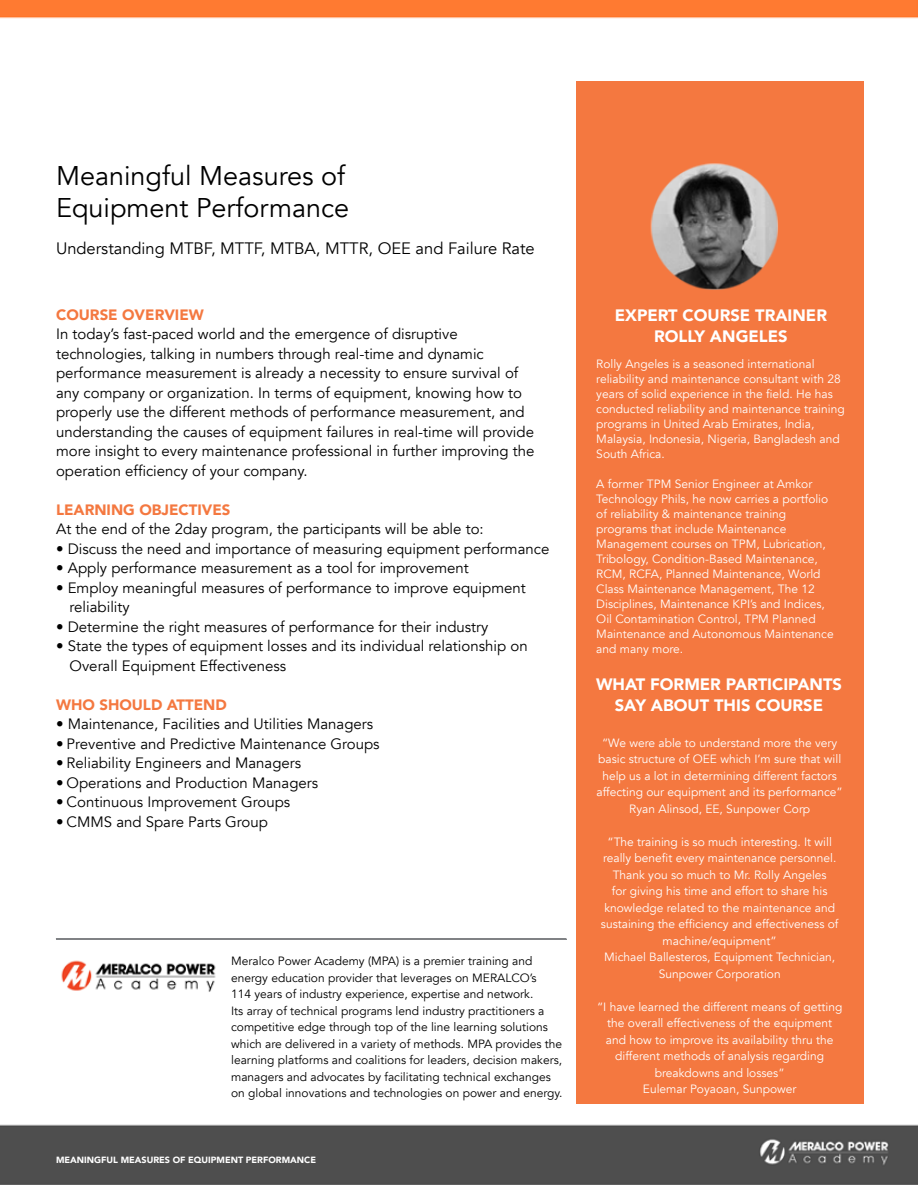
<style>
.page{position:relative;width:918px;height:1188px;background:#fff}
.page>*{position:absolute;margin:0;border:0;box-sizing:border-box;transform-origin:0 0}
.t1{font:27px "Avenir";color:#000}
.t2{font:900 16.5px "Avenir";color:#fff}
.t3{font:16.5px "Avenir";color:#000}
.t4{font:15px/19.5px "Avenir";color:#000}
.t5{font:900 15px "Avenir";color:#f47840}
.t6{font:12px/15px "Avenir";color:#fff;text-align:center}
.t7{font:12px/16.5px "Avenir";color:#000}
.t8{font:900 9px "Avenir";color:#fff}
</style>
<div class="page">
<img style="left:0;top:0;width:918px;height:1184px">
<div style="left:576px;top:81px;width:288px;height:1022px;background:#f47840"></div>
<img style="left:54px;top:953px;width:168px;height:43px">
<svg style="left:56px;top:939px;width:511px;height:1px"></svg>
<img style="left:650px;top:163px;width:128px;height:127px">
<p class="t1" style="left:56px;top:159px;width:291px">Meaningful Measures of</p>
<p class="t1" style="left:56px;top:192px;width:294px">Equipment Performance</p>
<p class="t3" style="left:56px;top:239px;width:480px">Understanding MTBF, MTTF, MTBA, MTTR, OEE and Failure Rate</p>
<p class="t5" style="left:56px;top:301px;width:149px">COURSE OVERVIEW</p>
<p class="t4" style="left:56px;top:324px;width:480px">In today’s fast-paced world and the emergence of disruptive technologies, talking in numbers through real-time and dynamic performance measurement is already a necessity to ensure survival of any company or organization. In terms of equipment, knowing how to properly use the different methods of performance measurement, and understanding the causes of equipment failures in real-time will provide more insight to every maintenance professional in further improving the operation efficiency of your company.</p>
<p class="t5" style="left:56px;top:496px;width:176px">LEARNING OBJECTIVES</p>
<p class="t4" style="left:56px;top:519px;width:429px">At the end of the 2day program, the participants will be able to:</p>
<p class="t4" style="left:56px;top:539px;width:495px">• Discuss the need and importance of measuring equipment performance</p>
<p class="t4" style="left:56px;top:558px;width:414px">• Apply performance measurement as a tool for improvement</p>
<p class="t4" style="left:70px;top:578px;width:458px;text-indent:-14px">• Employ meaningful measures of performance to improve equipment reliability</p>
<p class="t4" style="left:56px;top:617px;width:434px">• Determine the right measures of performance for their industry</p>
<p class="t4" style="left:70px;top:636px;width:460px;text-indent:-14px">• State the types of equipment losses and its individual relationship on<br>Overall Equipment Effectiveness</p>
<p class="t5" style="left:56px;top:691px;width:172px">WHO SHOULD ATTEND</p>
<p class="t4" style="left:56px;top:714px;width:319px">• Maintenance, Facilities and Utilities Managers</p>
<p class="t4" style="left:56px;top:734px;width:325px">• Preventive and Predictive Maintenance Groups</p>
<p class="t4" style="left:56px;top:753px;width:247px">• Reliability Engineers and Managers</p>
<p class="t4" style="left:56px;top:773px;width:264px">• Operations and Production Managers</p>
<p class="t4" style="left:56px;top:792px;width:236px">• Continuous Improvement Groups</p>
<p class="t4" style="left:56px;top:812px;width:213px">• CMMS and Spare Parts Group</p>
<p class="t7" style="left:231px;top:953px;width:333px">Meralco Power Academy (MPA) is a premier training and energy education provider that leverages on MERALCO’s<br>114 years of industry experience, expertise and network.<br>Its array of technical programs lend industry practitioners a competitive edge through top of the line learning solutions which are delivered in a variety of methods. MPA provides the learning platforms and coalitions for leaders, decision makers, managers and advocates by facilitating technical exchanges on global innovations and technologies on power and energy.</p>
<p class="t8" style="left:56px;top:1152px;width:262px">MEANINGFUL MEASURES OF EQUIPMENT PERFORMANCE</p>
<p class="t2" style="left:615px;top:301px;width:214px">EXPERT COURSE TRAINER</p>
<p class="t2" style="left:654px;top:322px;width:135px">ROLLY ANGELES</p>
<p class="t6" style="left:596px;top:357px;width:250px;text-align:left">Rolly Angeles is a seasoned international reliability and maintenance consultant with 28 years of solid experience in the field. He has conducted reliability and maintenance training programs in United Arab Emirates, India, Malaysia, Indonesia, Nigeria, Bangladesh and South Africa.</p>
<p class="t6" style="left:596px;top:477px;width:239px;text-align:left">A former TPM Senior Engineer at Amkor Technology Phils, he now carries a portfolio of reliability &amp; maintenance training programs that include Maintenance Management courses on TPM, Lubrication, Tribology, Condition-Based Maintenance, RCM, RCFA, Planned Maintenance, World Class Maintenance Management, The 12<br>Disciplines, Maintenance KPI’s and Indices, Oil Contamination Control, TPM Planned Maintenance and Autonomous Maintenance and many more.</p>
<p class="t2" style="left:596px;top:670px;width:247px">WHAT FORMER PARTICIPANTS</p>
<p class="t2" style="left:615px;top:691px;width:210px">SAY ABOUT THIS COURSE</p>
<p class="t6" style="left:597px;top:735px;width:248px;line-height:16.5px">“We were able to understand more the very basic structure of OEE which I’m sure that will help us a lot in determining different factors affecting our equipment and its performance”</p>
<p class="t6" style="left:629px;top:801px;width:183px">Ryan Alinsod, EE, Sunpower Corp</p>
<p class="t6" style="left:601px;top:834px;width:239px;line-height:16.5px">“The training is so much interesting. It will really benefit every maintenance personnel.<br>Thank you so much to Mr. Rolly Angeles<br>for giving his time and effort to share his knowledge related to the maintenance and sustaining the efficiency and effectiveness of machine/equipment”</p>
<p class="t6" style="left:604px;top:949px;width:233px;line-height:16.5px">Michael Ballesteros, Equipment Technician,<br>Sunpower Corporation</p>
<p class="t6" style="left:597px;top:999px;width:247px;line-height:16.5px">“I have learned the different means of getting the overall effectiveness of the equipment and how to improve its availability thru the different methods of analysis regarding breakdowns and losses”</p>
<p class="t6" style="left:643px;top:1082px;width:155px">Eulemar Poyaoan, Sunpower</p>
</div>
